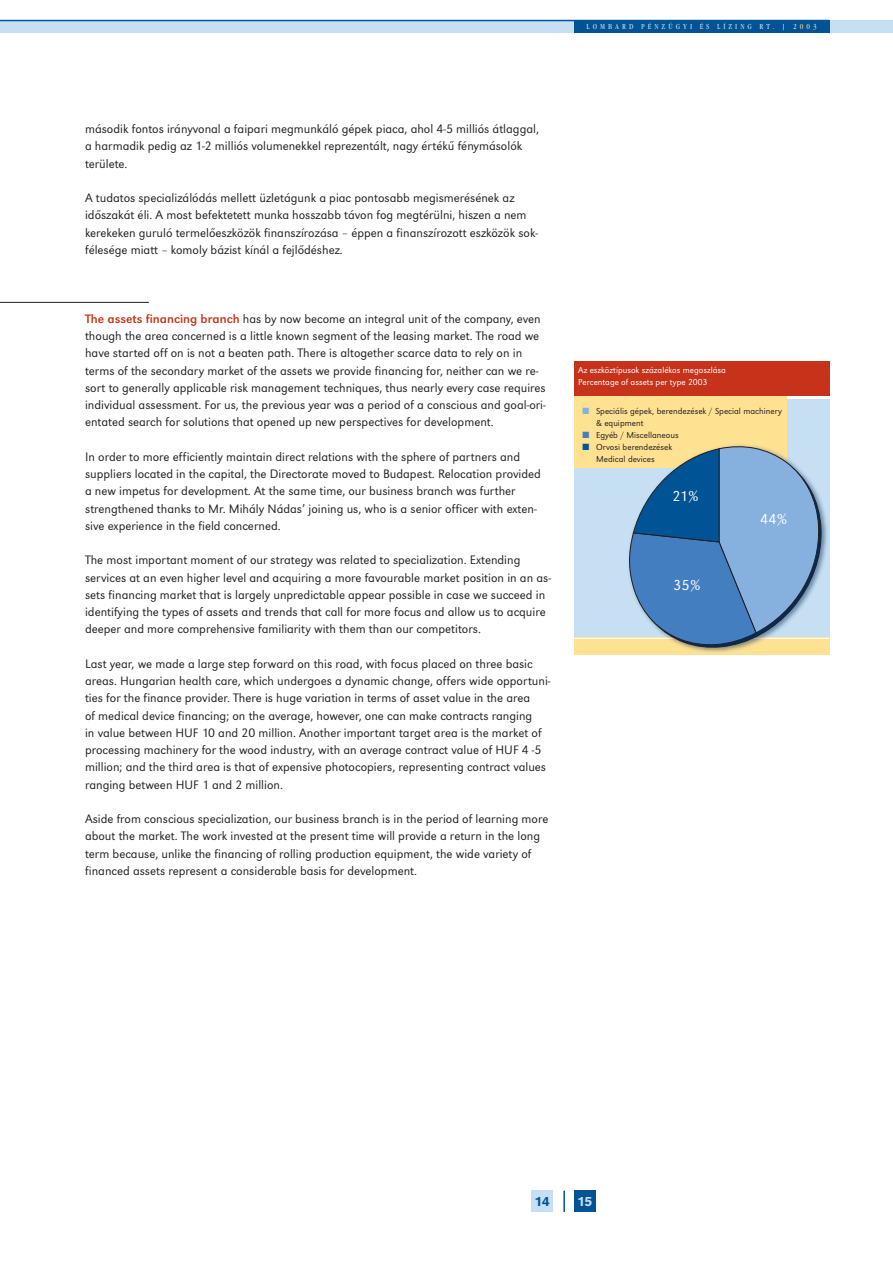
<style>
.page{position:relative;width:893px;height:1263px;background:#fff}
.page>*{position:absolute;margin:0;border:0;box-sizing:border-box;transform-origin:0 0}
.t1{font:15px "URW Grotesk TCE Ligh";color:#fff}
.t2{font:500 13.5px "URW Grotesk TCE";color:#005495}
.t3{font:500 13.5px "URW Grotesk TCE";color:#c7dff2}
.t4{font:12.75px/17.2px "URW Grotesk TCE Ligh";color:#231f20}
.t5{font:9px/12px "URW Grotesk TCE Ligh";color:#231f20}
.t6{font:9px/12px "URW Grotesk TCE Ligh";color:#fff}
.t7{font:condensed 7.5px "Garamond Itc TCE";letter-spacing:.4em;color:#c7dff2}
.s1{color:#fff}
.s2{color:#ffe192}
.s3{font-family:"URW Grotesk TCE";color:#c6331a}
.s4{color:#86b1de}
.s5{color:#437ec1}
.s6{color:#005495}
</style>
<div class="page">
<div style="left:0;top:20px;width:893px;height:13px;background:#c7dff2"></div>
<div style="left:574px;top:20px;width:255px;height:13px;background:#005495"></div>
<hr style="left:563px;top:1191px;width:2px;height:21px;background:#005495">
<hr style="left:0;top:20px;width:829px;height:1px;background:#005495">
<div style="left:574px;top:400px;width:255px;height:255px;background:#c7dff2"></div>
<div style="left:574px;top:638px;width:255px;height:17px;background:#ffe192"></div>
<hr style="left:574px;top:638px;width:255px;height:1px;background:#fff">
<div style="left:574px;top:391px;width:213px;height:77px;background:#ffe192"></div>
<div style="left:626px;top:443px;width:203px;height:212px;background:#002d5e;opacity:.5"></div>
<svg style="left:628px;top:446px;width:195px;height:202px"></svg>
<div style="left:574px;top:361px;width:255px;height:34px;background:#c6331a"></div>
<hr style="left:0;top:302px;width:149px;height:1px;background:#231f20">
<div style="left:531px;top:1191px;width:22px;height:21px;background:#c7dff2"></div>
<div style="left:574px;top:1191px;width:21px;height:21px;background:#005495"></div>
<p class="t7" style="left:586px;top:22px;width:232px">LOMBARD PÉNZÜGYI ÉS LÍZING RT. <span class="s1">|</span> <span class="s2">2003</span></p>
<p class="t4" style="left:85px;top:120px;width:455px">második fontos irányvonal a faipari megmunkáló gépek piaca, ahol 4-5 milliós átlaggal, a harmadik pedig az 1-2 milliós volumenekkel reprezentált, nagy értékű fénymásolók területe.</p>
<p class="t4" style="left:85px;top:189px;width:454px">A tudatos specializálódás mellett üzletágunk a piac pontosabb megismerésének az időszakát éli. A most befektetett munka hosszabb távon fog megtérülni, hiszen a nem kerekeken guruló termelőeszközök finanszírozása – éppen a finanszírozott eszközök sok&shy;félesége miatt – komoly bázist kínál a fejlődéshez.</p>
<p class="t4" style="left:85px;top:310px;width:462px"><span class="s3">The assets financing branch</span> has by now become an integral unit of the company, even though the area concerned is a little known segment of the leasing market. The road we have started off on is not a beaten path. There is altogether scarce data to rely on in terms of the secondary market of the assets we provide financing for, neither can we re&shy;sort to generally applicable risk management techniques, thus nearly every case requires individual assessment. For us, the previous year was a period of a conscious and goal-ori&shy;entated search for solutions that opened up new perspectives for development.</p>
<p class="t4" style="left:85px;top:448px;width:457px">In order to more efficiently maintain direct relations with the sphere of partners and suppliers located in the capital, the Directorate moved to Budapest. Relocation provided a new impetus for development. At the same time, our business branch was further strengthened thanks to Mr. Mihály Nádas’ joining us, who is a senior officer with exten&shy;sive experience in the field concerned.</p>
<p class="t4" style="left:85px;top:551px;width:467px">The most important moment of our strategy was related to specialization. Extending services at an even higher level and acquiring a more favourable market position in an as&shy;sets financing market that is largely unpredictable appear possible in case we succeed in identifying the types of assets and trends that call for more focus and allow us to acquire deeper and more comprehensive familiarity with them than our competitors.</p>
<p class="t4" style="left:85px;top:655px;width:467px">Last year, we made a large step forward on this road, with focus placed on three basic areas. Hungarian health care, which undergoes a dynamic change, offers wide opportuni&shy;ties for the finance provider. There is huge variation in terms of asset value in the area<br>of medical device financing; on the average, however, one can make contracts ranging<br>in value between HUF 10 and 20 million. Another important target area is the market of processing machinery for the wood industry, with an average contract value of HUF 4 -5 million; and the third area is that of expensive photocopiers, representing contract values ranging between HUF 1 and 2 million.</p>
<p class="t4" style="left:85px;top:810px;width:465px">Aside from conscious specialization, our business branch is in the period of learning more about the market. The work invested at the present time will provide a return in the long term because, unlike the financing of rolling production equipment, the wide variety of financed assets represent a considerable basis for development.</p>
<p class="t6" style="left:578px;top:364px;width:149px">Az eszköztípusok százalékos megoszlása<br>Percentage of assets per type 2003</p>
<p class="t5" style="left:596px;top:405px;width:187px;text-indent:-14px"><span class="s4">■</span> Speciális gépek, berendezések / Special machinery &amp; equipment</p>
<p class="t5" style="left:583px;top:429px;width:98px"><span class="s5">■</span> Egyéb / Miscellaneous</p>
<p class="t5" style="left:583px;top:441px;width:91px;text-align:center"><span class="s6">■</span> Orvosi berendezések<br>Medical devices</p>
<p class="t1" style="left:672px;top:488px;width:28px">21%</p>
<p class="t1" style="left:673px;top:577px;width:29px">35%</p>
<p class="t1" style="left:760px;top:511px;width:29px">44%</p>
<p class="t2" style="left:535px;top:1194px;width:17px">14</p>
<p class="t3" style="left:577px;top:1194px;width:17px">15</p>
</div>
